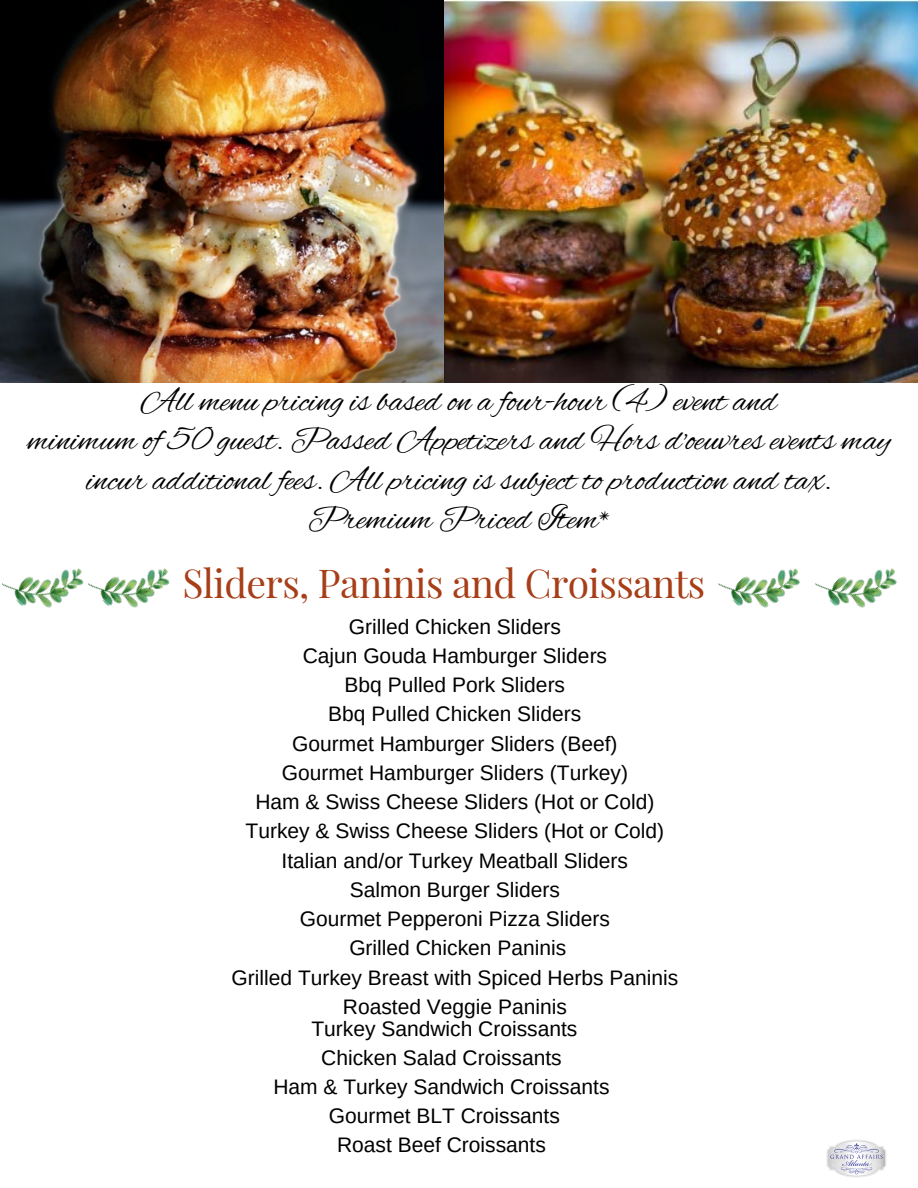
<style>
.page{position:relative;width:918px;height:1188px;background:#fff}
.page>*{position:absolute;margin:0;border:0;box-sizing:border-box;transform-origin:0 0}
.t1{font:39px "Playfair Display";letter-spacing:-.015em;color:#a73e18}
.t2{font:34.35px/39.3px "Alex Brush";color:#000;text-align:center}
.t3{font:21px "Arimo";color:#000}
</style>
<div class="page">
<img style="left:0;top:0;width:918px;height:383px">
<img style="left:2px;top:568px;width:82px;height:40px">
<img style="left:88px;top:568px;width:82px;height:40px">
<img style="left:718px;top:568px;width:82px;height:40px">
<img style="left:815px;top:568px;width:82px;height:40px">
<img style="left:826px;top:1140px;width:61px;height:37px">
<p class="t2" style="left:28px;top:383px;width:864px">All menu pricing is based on a four-hour (4) event and<br>minimum of 50 guest. Passed Appetizers and Hors d'oeuvres events may incur additional fees. All pricing is subject to production and tax.<br>Premium Priced Item*</p>
<h2 class="t1" style="left:182px;top:556px;width:524px">Sliders, Paninis and Croissants</h2>
<p class="t3" style="left:349px;top:615px;width:214px">Grilled Chicken Sliders</p>
<p class="t3" style="left:303px;top:644px;width:306px">Cajun Gouda Hamburger Sliders</p>
<p class="t3" style="left:345px;top:673px;width:222px">Bbq Pulled Pork Sliders</p>
<p class="t3" style="left:328px;top:702px;width:255px">Bbq Pulled Chicken Sliders</p>
<p class="t3" style="left:292px;top:732px;width:327px">Gourmet Hamburger Sliders (Beef)</p>
<p class="t3" style="left:282px;top:761px;width:348px">Gourmet Hamburger Sliders (Turkey)</p>
<p class="t3" style="left:255px;top:790px;width:400px">Ham &amp; Swiss Cheese Sliders (Hot or Cold)</p>
<p class="t3" style="left:246px;top:819px;width:420px">Turkey &amp; Swiss Cheese Sliders (Hot or Cold)</p>
<p class="t3" style="left:282px;top:849px;width:348px">Italian and/or Turkey Meatball Sliders</p>
<p class="t3" style="left:350px;top:878px;width:211px">Salmon Burger Sliders</p>
<p class="t3" style="left:300px;top:907px;width:312px">Gourmet Pepperoni Pizza Sliders</p>
<p class="t3" style="left:349px;top:936px;width:218px">Grilled Chicken Paninis</p>
<p class="t3" style="left:232px;top:966px;width:448px">Grilled Turkey Breast with Spiced Herbs Paninis</p>
<p class="t3" style="left:343px;top:995px;width:226px">Roasted Veggie Paninis</p>
<p class="t3" style="left:311px;top:1017px;width:268px">Turkey Sandwich Croissants</p>
<p class="t3" style="left:321px;top:1046px;width:242px">Chicken Salad Croissants</p>
<p class="t3" style="left:273px;top:1075px;width:338px">Ham &amp; Turkey Sandwich Croissants</p>
<p class="t3" style="left:329px;top:1104px;width:233px">Gourmet BLT Croissants</p>
<h1 class="t3" style="left:337px;top:1133px;width:210px">Roast Beef Croissants</h1>
</div>
